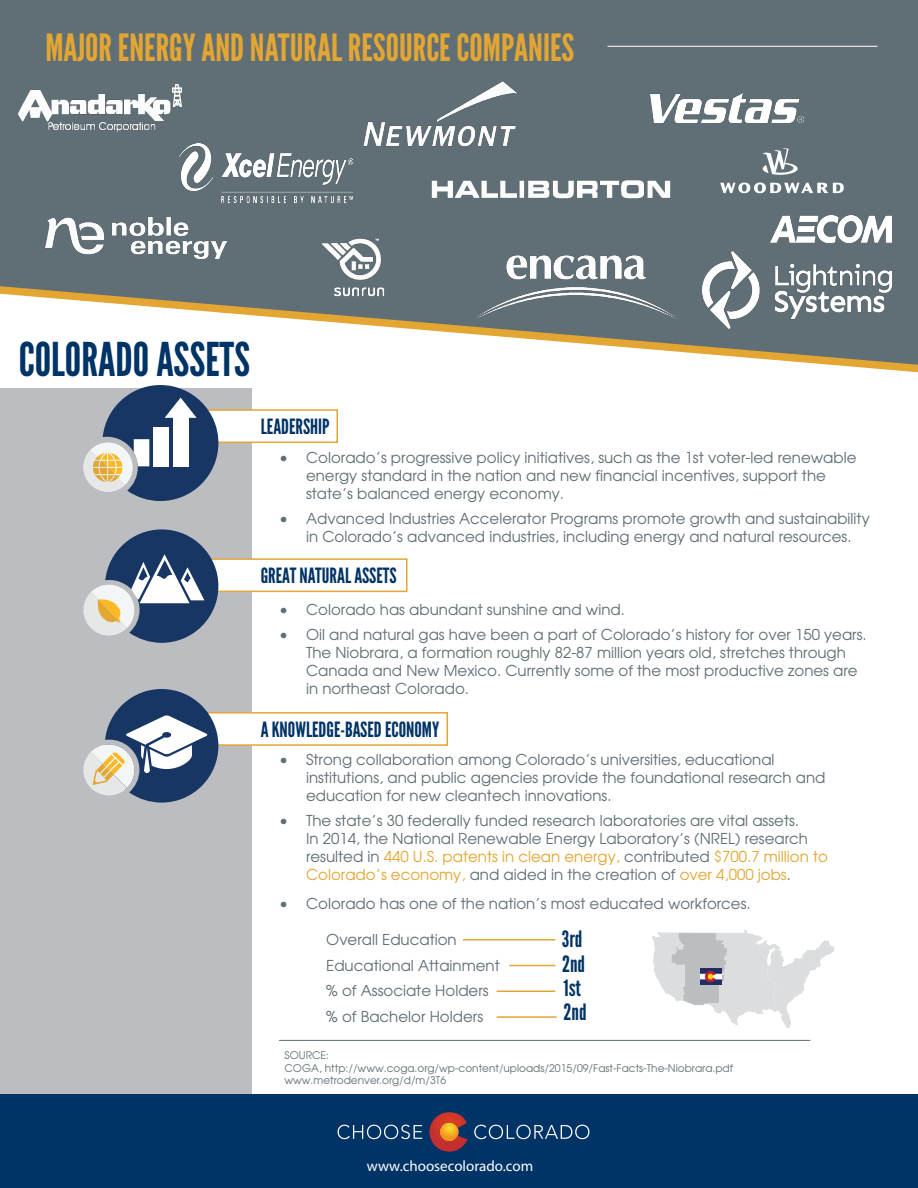
<style>
.page{position:relative;width:918px;height:1188px;background:#fff}
.page>*{position:absolute;margin:0;border:0;box-sizing:border-box;transform-origin:0 0}
.t1{font:46.5px "League Gothic";color:#036}
.t2{font:37.5px "League Gothic";color:#e3a633}
.t3{font:22.5px "League Gothic";color:#036}
.t4{font:21px "League Gothic";color:#036}
.t5{font:15px/18px "Avant Garde";color:#606f76}
.t6{font:15px "Myriad Pro";color:#fff}
.t7{font:10.5px "Avant Garde";color:#606f76}
.s1{color:#e3a633}
</style>
<div class="page">
<div style="left:0;top:388px;width:252px;height:774px;background:#bcbdc0"></div>
<div style="left:139px;top:409px;width:199px;height:34px;background:#fff;border:2px solid #e3a633"></div>
<div style="left:137px;top:558px;width:270px;height:34px;background:#fff;border:2px solid #e3a633"></div>
<div style="left:139px;top:712px;width:309px;height:34px;background:#fff;border:2px solid #e3a633"></div>
<div style="left:0;top:0;width:918px;height:281px;background:#606f76"></div>
<div style="left:0;top:1095px;width:918px;height:93px;background:#036"></div>
<svg style="left:429px;top:1112px;width:38px;height:40px"></svg>
<svg style="left:338px;top:1125px;width:84px;height:14px"></svg>
<svg style="left:474px;top:1125px;width:115px;height:14px"></svg>
<hr style="left:608px;top:46px;width:270px;height:1px;background:#fff">
<svg style="left:0;top:281px;width:918px;height:92px"></svg>
<svg style="left:653px;top:930px;width:181px;height:98px"></svg>
<img style="left:701px;top:969px;width:21px;height:15px">
<hr style="left:463px;top:939px;width:92px;height:2px;background:#e3a633">
<hr style="left:509px;top:965px;width:46px;height:1px;background:#e3a633">
<hr style="left:497px;top:991px;width:58px;height:1px;background:#e3a633">
<hr style="left:497px;top:1016px;width:60px;height:2px;background:#e3a633">
<hr style="left:279px;top:1040px;width:531px;height:1px;background:#606f76">
<img style="left:19px;top:85px;width:162px;height:46px">
<img style="left:423px;top:173px;width:256px;height:33px">
<img style="left:476px;top:254px;width:199px;height:65px">
<img style="left:45px;top:217px;width:181px;height:42px">
<img style="left:322px;top:238px;width:62px;height:58px">
<img style="left:361px;top:80px;width:158px;height:67px">
<img style="left:650px;top:94px;width:154px;height:28px">
<img style="left:180px;top:143px;width:173px;height:59px">
<img style="left:718px;top:148px;width:129px;height:46px">
<img style="left:770px;top:215px;width:122px;height:28px">
<svg style="left:83px;top:529px;width:135px;height:114px"></svg>
<svg style="left:83px;top:385px;width:135px;height:116px"></svg>
<svg style="left:83px;top:689px;width:135px;height:114px"></svg>
<img style="left:702px;top:248px;width:190px;height:86px">
<p class="t2" style="left:45px;top:25px;width:531px">MAJOR ENERGY AND NATURAL RESOURCE COMPANIES</p>
<p class="t1" style="left:19px;top:332px;width:233px">COLORADO ASSETS</p>
<p class="t4" style="left:261px;top:414px;width:70px">LEADERSHIP</p>
<p class="t5" style="left:306px;top:448px;width:552px;text-indent:-27px">• Colorado’s progressive policy initiatives, such as the 1st voter-led renewable energy standard in the nation and new financial incentives, support the state’s balanced energy economy.</p>
<p class="t5" style="left:279px;top:509px;width:592px;text-align:center">• Advanced Industries Accelerator Programs promote growth and sustainability in Colorado’s advanced industries, including energy and natural resources.</p>
<p class="t4" style="left:261px;top:563px;width:138px">GREAT NATURAL ASSETS</p>
<p class="t5" style="left:279px;top:600px;width:347px">• Colorado has abundant sunshine and wind.</p>
<p class="t5" style="left:306px;top:625px;width:562px;text-indent:-27px">• Oil and natural gas have been a part of Colorado’s history for over 150 years.<br>The Niobrara, a formation roughly 82-87 million years old, stretches through Canada and New Mexico. Currently some of the most productive zones are in northeast Colorado.</p>
<p class="t4" style="left:261px;top:717px;width:180px">A KNOWLEDGE-BASED ECONOMY</p>
<p class="t5" style="left:306px;top:751px;width:521px;text-indent:-27px">• Strong collaboration among Colorado’s universities, educational institutions, and public agencies provide the foundational research and education for new cleantech innovations.</p>
<p class="t5" style="left:306px;top:812px;width:523px;text-indent:-27px">• The state’s 30 federally funded research laboratories are vital assets.<br>In 2014, the National Renewable Energy Laboratory’s (NREL) research resulted in <span class="s1">440 U.S. patents in clean energy,</span> contributed <span class="s1">$700.7 million to Colorado’s economy,</span> and aided in the creation of <span class="s1">over 4,000 jobs</span>.</p>
<p class="t5" style="left:279px;top:895px;width:473px">• Colorado has one of the nation’s most educated workforces.</p>
<p class="t5" style="left:326px;top:930px;width:132px">Overall Education</p>
<p class="t5" style="left:326px;top:956px;width:175px">Educational Attainment</p>
<p class="t5" style="left:326px;top:981px;width:164px">% of Associate Holders</p>
<p class="t5" style="left:326px;top:1007px;width:158px">% of Bachelor Holders</p>
<p class="t3" style="left:562px;top:926px;width:22px">3rd</p>
<p class="t3" style="left:562px;top:950px;width:25px">2nd</p>
<p class="t3" style="left:564px;top:974px;width:19px">1st</p>
<p class="t3" style="left:564px;top:999px;width:25px">2nd</p>
<p class="t7" style="left:284px;top:1049px;width:46px">SOURCE:</p>
<p class="t7" style="left:284px;top:1061px;width:450px">COGA, http://www.coga.org/wp-content/uploads/2015/09/Fast-Facts-The-Niobrara.pdf</p>
<p class="t7" style="left:284px;top:1074px;width:163px">www.metrodenver.org/d/m/3T6</p>
<p class="t6" style="left:367px;top:1156px;width:168px">www.choosecolorado.com</p>
</div>
